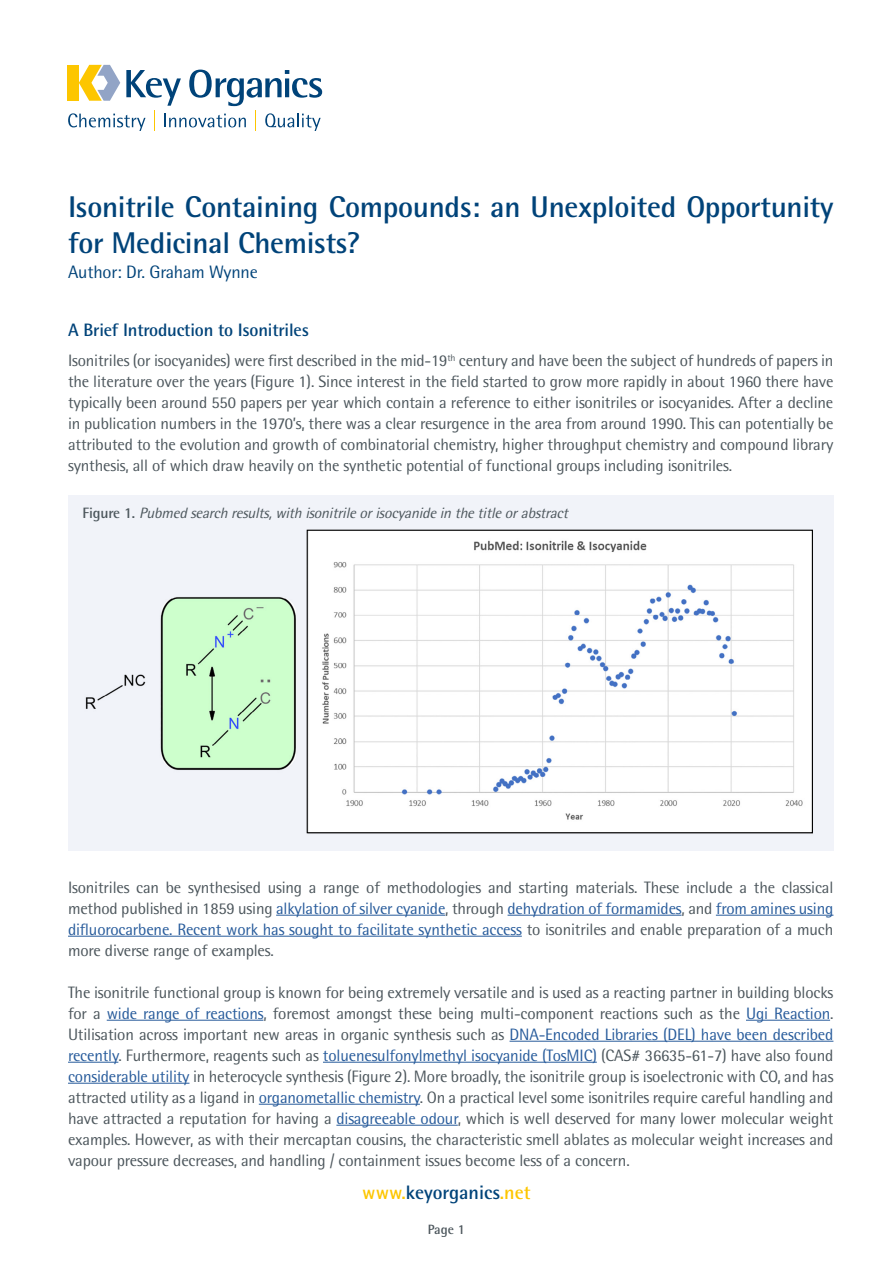
<style>
.page{position:relative;width:893px;height:1263px;background:#fff}
.page>*{position:absolute;margin:0;border:0;box-sizing:border-box;transform-origin:0 0}
.t1{font:700 30px/36px "Rotis Semi Sans Pro";letter-spacing:-.01em;color:#004379}
.t2{font:700 19.5px "Rotis Semi Sans Pro";color:#004379}
.t3{font:700 18px "Rotis Semi Sans Pro";letter-spacing:-.01em;color:#004379}
.t4{font:18px "Rotis Semi Sans Pro";letter-spacing:-.01em;color:#004379}
.t5{font:16.5px/21px "Rotis Semi Sans Pro";letter-spacing:-.01em;color:#4c565c;text-align:justify}
.t6{font:italic 15px "Rotis Semi Sans Pro";color:#4c565c}
.t7{font:700 13.5px "Rotis Semi Sans Pro";color:#4c565c}
.s1{font-weight:700;font-style:normal}
.s2{color:#275b9b}
.s3{color:#fdc600}
</style>
<div class="page">
<div style="left:68px;top:495px;width:765px;height:356px;background:#f1f3f9"></div>
<hr style="left:276px;top:915px;width:169px;height:1px;background:#275b9b">
<hr style="left:508px;top:915px;width:174px;height:1px;background:#275b9b">
<hr style="left:716px;top:915px;width:117px;height:1px;background:#275b9b">
<hr style="left:68px;top:936px;width:454px;height:1px;background:#275b9b">
<hr style="left:107px;top:1020px;width:156px;height:1px;background:#275b9b">
<hr style="left:746px;top:1020px;width:84px;height:1px;background:#275b9b">
<hr style="left:510px;top:1041px;width:323px;height:1px;background:#275b9b">
<hr style="left:68px;top:1062px;width:50px;height:1px;background:#275b9b">
<hr style="left:323px;top:1062px;width:274px;height:1px;background:#275b9b">
<hr style="left:68px;top:1083px;width:121px;height:1px;background:#275b9b">
<hr style="left:259px;top:1104px;width:161px;height:1px;background:#275b9b">
<hr style="left:336px;top:1125px;width:122px;height:1px;background:#275b9b">
<div style="left:67px;top:65px;width:11px;height:36px;background:#fdc600"></div>
<svg style="left:68px;top:65px;width:254px;height:66px"></svg>
<img style="left:85px;top:529px;width:728px;height:305px">
<h1 class="t1" style="left:68px;top:189px;width:767px">Isonitrile Containing Compounds: an Unexploited Opportunity for Medicinal Chemists?</h1>
<p class="t4" style="left:68px;top:262px;width:191px">Author: Dr. Graham Wynne</p>
<p class="t3" style="left:68px;top:319px;width:243px">A Brief Introduction to Isonitriles</p>
<p class="t5" style="left:68px;top:350px;width:767px">Isonitriles (or isocyanides) were first described in the mid-19<sup>th</sup> century and have been the subject of hundreds of papers in the literature over the years (Figure 1). Since interest in the field started to grow more rapidly in about 1960 there have typically been around 550 papers per year which contain a reference to either isonitriles or isocyanides. After a decline in publication numbers in the 1970’s, there was a clear resurgence in the area from around 1990. This can potentially be attributed to the evolution and growth of combinatorial chemistry, higher throughput chemistry and compound library synthesis, all of which draw heavily on the synthetic potential of functional groups including isonitriles.</p>
<p class="t6" style="left:83px;top:504px;width:491px"><span class="s1">F i g u r e 1 .</span> Pubmedsearch results,with isonitrileorisocyanidein thetitleorabstract</p>
<p class="t5" style="left:68px;top:877px;width:767px">Isonitriles can be synthesised using a range of methodologies and starting materials. These include a the classical method published in 1859 using <span class="s2">alkylation of silver cyanide</span>, through <span class="s2">dehydration of formamides</span>, and <span class="s2">from amines using difluorocarbene. Recent work has sought to facilitate synthetic access</span> to isonitriles and enable preparation of a much more diverse range of examples.</p>
<p class="t5" style="left:68px;top:982px;width:767px">The isonitrile functional group is known for being extremely versatile and is used as a reacting partner in building blocks for a <span class="s2">wide range of reactions</span>, foremost amongst these being multi-component reactions such as the <span class="s2">Ugi Reaction</span>.<br>Utilisation across important new areas in organic synthesis such as <span class="s2">DNA-Encoded Libraries (DEL) have been described recently</span>. Furthermore, reagents such as <span class="s2">toluenesulfonylmethyl isocyanide (TosMIC)</span> (CAS# 36635-61-7) have also found <span class="s2">considerable utility</span> in heterocycle synthesis (Figure 2). More broadly, the isonitrile group is isoelectronic with CO, and has attracted utility as a ligand in <span class="s2">organometallic chemistry</span>. On a practical level some isonitriles require careful handling and have attracted a reputation for having a <span class="s2">disagreeable odour</span>, which is well deserved for many lower molecular weight examples. However, as with their mercaptan cousins, the characteristic smell ablates as molecular weight increases and vapour pressure decreases, and handling / containment issues become less of a concern.</p>
<p class="t2" style="left:362px;top:1180px;width:170px"><span class="s3">www.</span>keyorganics<span class="s3">.net</span></p>
<p class="t7" style="left:428px;top:1221px;width:39px">Page 1</p>
</div>
